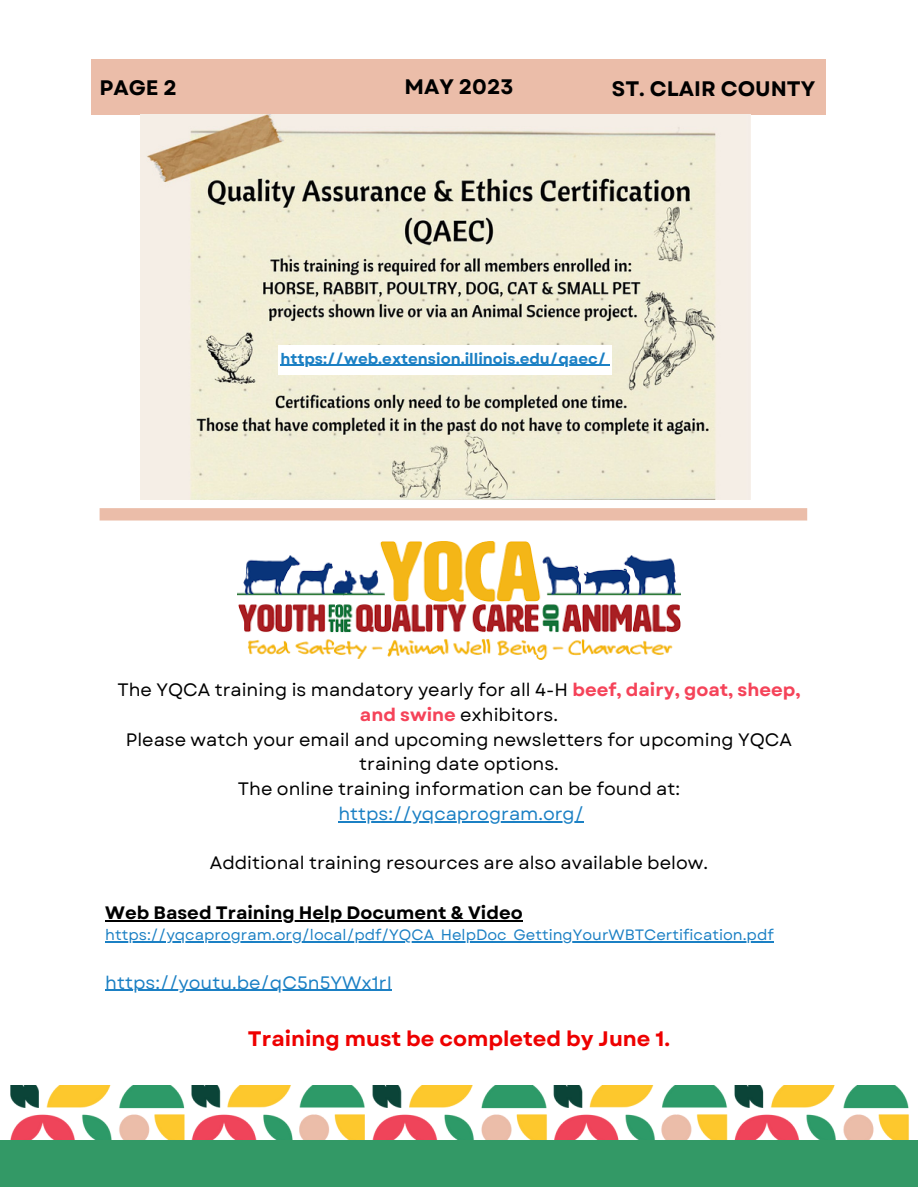
<style>
.page{position:relative;width:918px;height:1188px;background:#fff}
.page>*{position:absolute;margin:0;border:0;box-sizing:border-box;transform-origin:0 0}
.t1{font:700 21px "Garet";color:#e00}
.t2{font:700 21px "Garet";color:#000}
.t3{font:18px "Garet";color:#000}
.t4{font:18px "Garet";color:#1b80c4}
.t5{font:700 18px "Garet";color:#000}
.t6{font:15px "Garet";color:#1b80c4}
.t7{font:700 15px "Garet";color:#1b80c4}
.s1{font-weight:700;color:#f54359}
</style>
<div class="page">
<img style="left:10px;top:1085px;width:899px;height:55px">
<div style="left:0;top:1140px;width:918px;height:47px;background:#396"></div>
<div style="left:92px;top:60px;width:734px;height:55px;background:#ebbda9"></div>
<img style="left:140px;top:115px;width:610px;height:385px">
<div style="left:279px;top:346px;width:333px;height:29px;background:#fff"></div>
<hr style="left:280px;top:365px;width:326px;height:1px;background:#1b80c4">
<div style="left:100px;top:508px;width:707px;height:13px;background:#ebbda9"></div>
<img style="left:238px;top:542px;width:442px;height:118px">
<hr style="left:338px;top:821px;width:246px;height:1px;background:#1b80c4">
<hr style="left:105px;top:920px;width:418px;height:1px;background:#000">
<hr style="left:105px;top:941px;width:669px;height:2px;background:#1b80c4">
<hr style="left:105px;top:990px;width:287px;height:1px;background:#1b80c4">
<p class="t2" style="left:100px;top:73px;width:79px">PAGE 2</p>
<p class="t2" style="left:404px;top:72px;width:111px">MAY 2023</p>
<p class="t2" style="left:612px;top:73px;width:205px">ST. CLAIR COUNTY</p>
<p class="t7" style="left:280px;top:348px;width:327px">https://web.extension.illinois.edu/qaec/</p>
<p class="t3" style="left:117px;top:677px;width:685px">The YQCA training is mandatory yearly for all 4-H <span class="s1">beef, dairy, goat, sheep,</span></p>
<p class="t3" style="left:360px;top:702px;width:200px"><span class="s1">and swine</span> exhibitors.</p>
<p class="t3" style="left:126px;top:726px;width:668px">Please watch your email and upcoming newsletters for upcoming YQCA</p>
<p class="t3" style="left:359px;top:751px;width:201px">training date options.</p>
<p class="t3" style="left:238px;top:776px;width:444px">The online training information can be found at:</p>
<p class="t4" style="left:338px;top:801px;width:247px">https://yqcaprogram.org/</p>
<p class="t3" style="left:210px;top:850px;width:500px">Additional training resources are also available below.</p>
<p class="t5" style="left:105px;top:900px;width:419px">Web Based Training Help Document &amp; Video</p>
<p class="t6" style="left:105px;top:924px;width:670px">https://yqcaprogram.org/local/pdf/YQCA_HelpDoc_GettingYourWBTCertification.pdf</p>
<p class="t4" style="left:105px;top:969px;width:288px">https://youtu.be/qC5n5YWx1rI</p>
<p class="t1" style="left:248px;top:1024px;width:424px">Training must be completed by June 1.</p>
</div>
